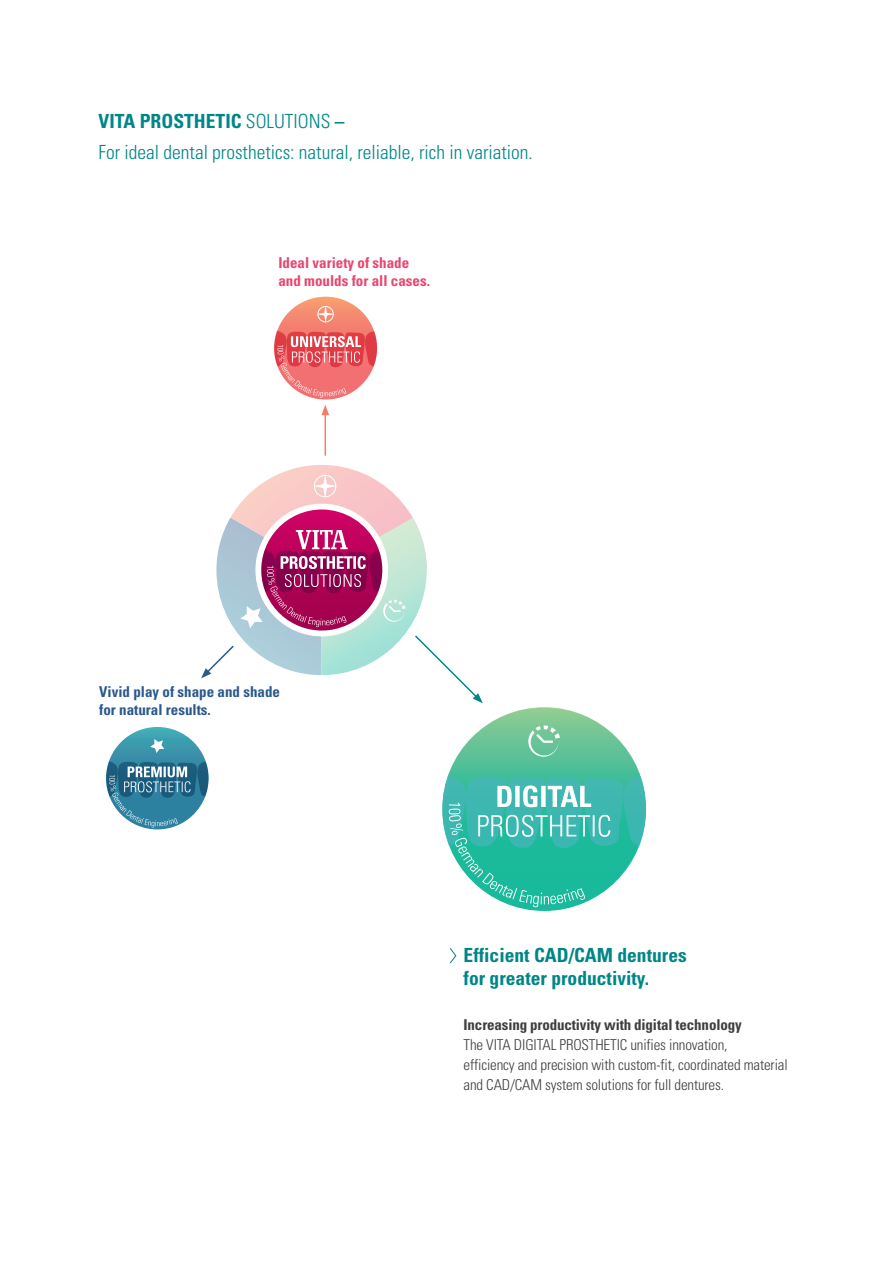
<style>
.page{position:relative;width:893px;height:1263px;background:#fff}
.page>*{position:absolute;margin:0;border:0;box-sizing:border-box;transform-origin:0 0}
.t1{font:300 condensed 19.5px/30.5px "Univers LT Std";color:#008687}
.t2{font:700 condensed 19.5px/22.5px "Univers LT Std";color:#008687}
.t3{font:300 condensed 15px/20.2px "Univers LT Std";letter-spacing:-.01em;color:#3e3e3f}
.t4{font:700 condensed 15px "Univers LT Std";letter-spacing:-.01em;color:#3e3e3f}
.t5{font:700 condensed 15px/18px "Univers LT Std";color:#2a598c}
.t6{font:700 condensed 15px/18px "Univers LT Std";color:#e84570}
.s1{font-weight:700}
</style>
<div class="page">
<svg style="left:274px;top:297px;width:103px;height:103px"></svg>
<svg style="left:317px;top:305px;width:18px;height:18px"></svg>
<div style="left:318px;top:306px;width:16px;height:16px;border:1px solid #fff;border-radius:50%"></div>
<svg style="left:449px;top:948px;width:8px;height:16px"></svg>
<svg style="left:442px;top:707px;width:204px;height:204px"></svg>
<svg style="left:528px;top:725px;width:32px;height:32px"></svg>
<hr style="left:325px;top:413px;width:1px;height:43px;background:#f37e65">
<svg style="left:321px;top:405px;width:8px;height:10px"></svg>
<svg style="left:106px;top:727px;width:103px;height:102px"></svg>
<svg style="left:150px;top:739px;width:14px;height:14px"></svg>
<svg style="left:106px;top:761px;width:103px;height:67px"></svg>
<svg style="left:201px;top:465px;width:282px;height:238px"></svg>
<svg style="left:274px;top:331px;width:103px;height:67px"></svg>
<svg style="left:442px;top:774px;width:204px;height:133px"></svg>
<h1 class="t1" style="left:99px;top:106px;width:436px"><span class="s1">VITA PROSTHETIC</span> SOLUTIONS <span class="s1">–<br></span>For ideal dental prosthetics: natural, reliable, rich in variation.</h1>
<p class="t6" style="left:278px;top:254px;width:153px">Ideal variety of shade and moulds for all cases.</p>
<p class="t5" style="left:99px;top:682px;width:182px">Vivid play of shape and shade for natural results.</p>
<h1 class="t2" style="left:464px;top:944px;width:225px">Efficient CAD/CAM dentures for greater productivity.</h1>
<p class="t4" style="left:464px;top:1015px;width:280px">Increasing productivity with digital technology</p>
<p class="t3" style="left:464px;top:1034px;width:326px">The VITA DIGITAL PROSTHETIC unifies innovation,<br>efficiency and precision with custom-fit, coordinated material and CAD/CAM system solutions for full dentures.</p>
</div>
